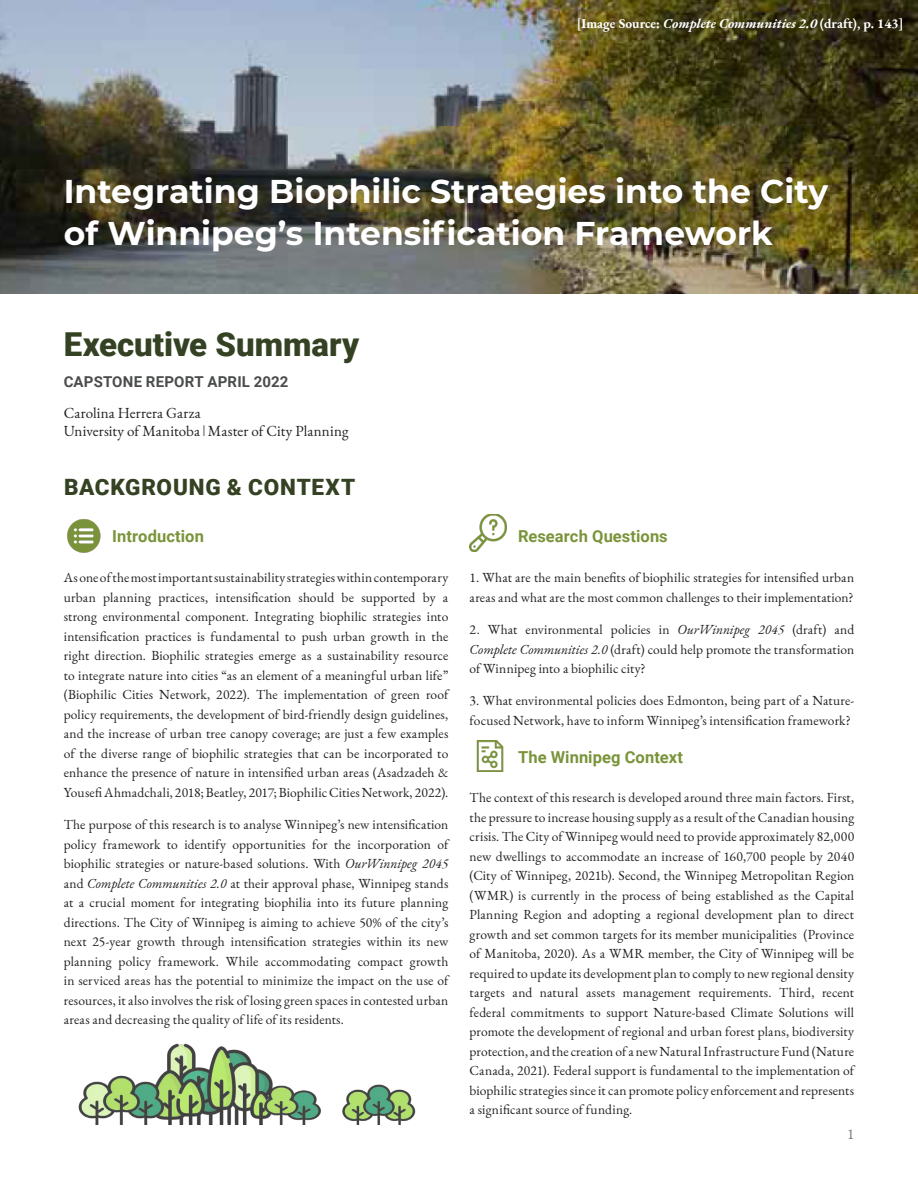
<style>
.page{position:relative;width:918px;height:1188px;background:#fff}
.page>*{position:absolute;margin:0;border:0;box-sizing:border-box;transform-origin:0 0}
.t1{font:700 33px/42px "Montserrat";color:#fff}
.t2{font:900 33px "Roboto";color:#344223}
.t3{font:900 22.5px "Roboto";letter-spacing:.04em;color:#344223}
.t4{font:700 16.5px "Roboto";letter-spacing:.005em;color:#7a943a}
.t5{font:15px/18px "EB Garamond";letter-spacing:.005em;color:#231f20}
.t6{font:700 15px "Roboto";letter-spacing:.01em;color:#4b4c4d}
.t7{font:15px "EB Garamond";color:#76787b}
.t8{font:13.5px/19.5px "EB Garamond";letter-spacing:.01em;color:#231f20;text-align:justify}
.t9{font:700 13.5px "EB Garamond";color:#fff}
.s1{font-style:italic}
</style>
<div class="page">
<img style="left:0;top:0;width:918px;height:293px">
<img style="left:476px;top:740px;width:28px;height:31px">
<img style="left:469px;top:514px;width:37px;height:38px">
<img style="left:67px;top:519px;width:34px;height:34px">
<img style="left:78px;top:1043px;width:338px;height:81px">
<p class="t9" style="left:577px;top:19px;width:328px">[Image Source: <span class="s1">Complete Communities 2.0</span> (draft), p. 143]</p>
<h1 class="t1" style="left:64px;top:172px;width:766px">Integrating Biophilic Strategies into the City of Winnipeg’s Intensification Framework</h1>
<h1 class="t2" style="left:64px;top:332px;width:297px">Executive Summary</h1>
<p class="t6" style="left:64px;top:376px;width:226px">CAPSTONE REPORT APRIL 2022</p>
<p class="t5" style="left:64px;top:406px;width:287px">Carolina Herrera Garza<br>University of Manitoba Master of City Planning</p>
<h2 class="t3" style="left:64px;top:479px;width:293px">BACKGROUNG &amp; CONTEXT</h2>
<p class="t4" style="left:112px;top:530px;width:93px">Introduction</p>
<p class="t4" style="left:518px;top:530px;width:151px">Research Questions</p>
<p class="t8" style="left:64px;top:568px;width:386px">As one of the most important sustainability strategies within contemporary urban planning practices, intensification should be supported by a strong environmental component. Integrating biophilic strategies into intensification practices is fundamental to push urban growth in the right direction. Biophilic strategies emerge as a sustainability resource to integrate nature into cities “as an element of a meaningful urban life” (Biophilic Cities Network, 2022). The implementation of green roof policy requirements, the development of bird-friendly design guidelines, and the increase of urban tree canopy coverage; are just a few examples of the diverse range of biophilic strategies that can be incorporated to enhance the presence of nature in intensified urban areas (Asadzadeh &amp; Yousefi Ahmadchali, 2018; Beatley, 2017; Biophilic Cities Network, 2022).</p>
<p class="t8" style="left:64px;top:815px;width:386px">The purpose of this research is to analyse Winnipeg’s new intensification policy framework to identify opportunities for the incorporation of biophilic strategies or nature-based solutions. With <span class="s1">OurWinnipeg 2045 </span>and <span class="s1">Complete Communities 2.0</span> at their approval phase, Winnipeg stands at a crucial moment for integrating biophilia into its future planning directions. The City of Winnipeg is aiming to achieve 50% of the city’s next 25-year growth through intensification strategies within its new planning policy framework. While accommodating compact growth in serviced areas has the potential to minimize the impact on the use of resources, it also involves the risk of losing green spaces in contested urban areas and decreasing the quality of life of its residents.</p>
<p class="t8" style="left:470px;top:568px;width:386px">1. What are the main benefits of biophilic strategies for intensified urban areas and what are the most common challenges to their implementation?</p>
<p class="t8" style="left:470px;top:620px;width:386px">2. What environmental policies in <span class="s1">OurWinnipeg 2045</span> (draft) and <span class="s1">Complete Communities 2.0</span> (draft) could help promote the transformation of Winnipeg into a biophilic city?</p>
<p class="t8" style="left:470px;top:691px;width:386px">3. What environmental policies does Edmonton, being part of a Nature&shy;focused Network, have to inform Winnipeg’s intensification framework?</p>
<p class="t4" style="left:518px;top:751px;width:167px">The Winnipeg Context</p>
<p class="t8" style="left:470px;top:788px;width:386px">The context of this research is developed around three main factors. First, the pressure to increase housing supply as a result of the Canadian housing crisis. The City of Winnipeg would need to provide approximately 82,000 new dwellings to accommodate an increase of 160,700 people by 2040 (City of Winnipeg, 2021b). Second, the Winnipeg Metropolitan Region (WMR) is currently in the process of being established as the Capital Planning Region and adopting a regional development plan to direct growth and set common targets for its member municipalities (Province of Manitoba, 2020). As a WMR member, the City of Winnipeg will be required to update its development plan to comply to new regional density targets and natural assets management requirements. Third, recent federal commitments to support Nature-based Climate Solutions will promote the development of regional and urban forest plans, biodiversity protection, and the creation of a new Natural Infrastructure Fund (Nature Canada, 2021). Federal support is fundamental to the implementation of biophilic strategies since it can promote policy enforcement and represents a significant source of funding.</p>
<p class="t7" style="left:847px;top:1129px;width:9px">1</p>
</div>
